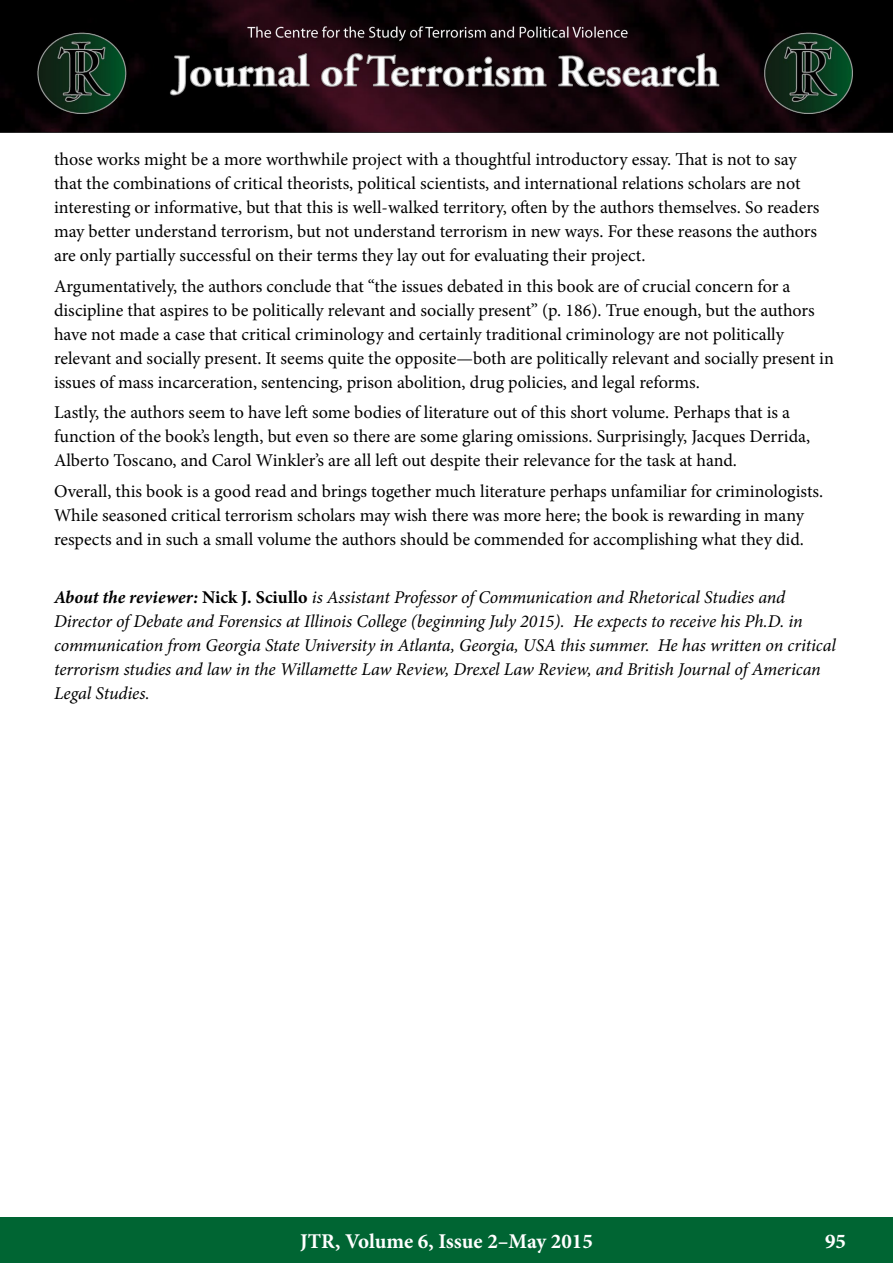
<style>
.page{position:relative;width:893px;height:1263px;background:#fff}
.page>*{position:absolute;margin:0;border:0;box-sizing:border-box;transform-origin:0 0}
.t1{font:700 21px "Minion Pro";color:#fff}
.t2{font:18px/24px "Minion Pro";color:#000}
.t3{font:italic 18px/24px "Minion Pro";letter-spacing:-.01em;color:#000}
.s1{font-weight:700}
.s2{font-weight:700;font-style:normal}
</style>
<div class="page">
<div style="left:0;top:1217px;width:893px;height:46px;background:#006533"></div>
<img style="left:0;top:0;width:893px;height:133px">
<p class="t2" style="left:54px;top:147px;width:767px">those works might be a more worthwhile project with a thoughtful introductory essay. That is not to say that the combinations of critical theorists, political scientists, and international relations scholars are not interesting or informative, but that this is well-walked territory, often by the authors themselves. So readers may better understand terrorism, but not understand terrorism in new ways. For these reasons the authors are only partially successful on their terms they lay out for evaluating their project.</p>
<p class="t2" style="left:54px;top:274px;width:781px">Argumentatively, the authors conclude that “the issues debated in this book are of crucial concern for a discipline that aspires to be politically relevant and socially present” (p. 186). True enough, but the authors have not made a case that critical criminology and certainly traditional criminology are not politically relevant and socially present. It seems quite the opposite—both are politically relevant and socially present in issues of mass incarceration, sentencing, prison abolition, drug policies, and legal reforms.</p>
<p class="t2" style="left:54px;top:401px;width:758px">Lastly, the authors seem to have left some bodies of literature out of this short volume. Perhaps that is a function of the book’s length, but even so there are some glaring omissions. Surprisingly, Jacques Derrida,<br>Alberto Toscano, and Carol Winkler’s are all left out despite their relevance for the task at hand.</p>
<p class="t2" style="left:54px;top:479px;width:771px">Overall, this book is a good read and brings together much literature perhaps unfamiliar for criminologists.<br>While seasoned critical terrorism scholars may wish there was more here; the book is rewarding in many respects and in such a small volume the authors should be commended for accomplishing what they did.</p>
<p class="t3" style="left:54px;top:585px;width:783px"><span class="s1">About the reviewer:</span> <span class="s2">Nick J. Sciullo</span> is Assistant Professor of Communication and Rhetorical Studies and Director of Debate and Forensics at Illinois College (beginning July 2015). He expects to receive his Ph.D. in communication from Georgia State University in Atlanta, Georgia, USA this summer. He has written on critical terrorism studies and law in the Willamette Law Review, Drexel Law Review, and British Journal of American Legal Studies.</p>
<p class="t1" style="left:300px;top:1226px;width:294px">JTR, Volume 6, Issue 2–May 2015</p>
<p class="t1" style="left:825px;top:1226px;width:22px">95</p>
</div>
